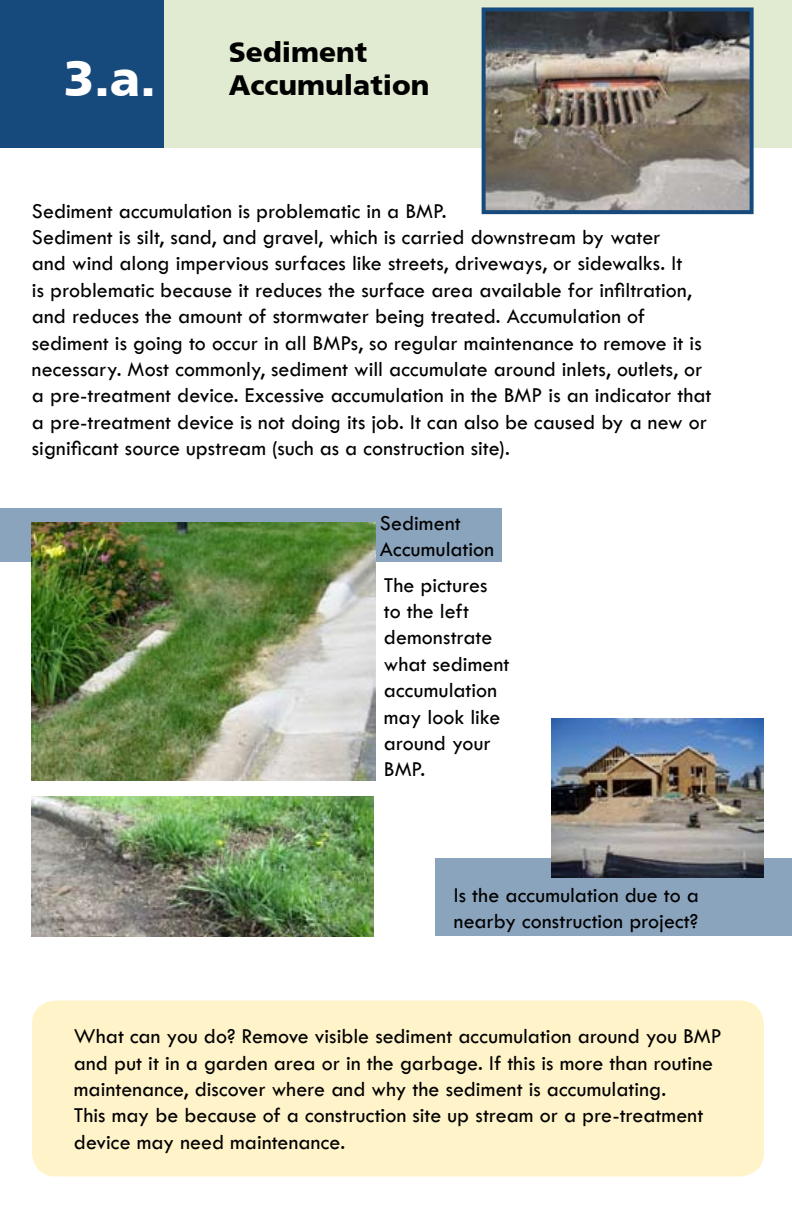
<style>
.page{position:relative;width:792px;height:1224px;background:#fff}
.page>*{position:absolute;margin:0;border:0;box-sizing:border-box;transform-origin:0 0}
.t1{font:900 50px "Frutiger";color:#fff}
.t2{font:900 28px/33.6px "Frutiger";color:#000}
.t3{font:22px/26.4px "Tw Cen";letter-spacing:.005em;color:#000}
</style>
<div class="page">
<div style="left:0;top:0;width:792px;height:147px;background:#e1ebd1"></div>
<div style="left:0;top:0;width:164px;height:147px;background:#174a7c"></div>
<img style="left:32px;top:796px;width:342px;height:140px">
<img style="left:487px;top:12px;width:262px;height:197px">
<div style="left:482px;top:7px;width:272px;height:207px;border:4px solid #174a7c"></div>
<div style="left:32px;top:1000px;width:732px;height:176px;background:#fff3c9;border-radius:24px"></div>
<div style="left:0;top:508px;width:502px;height:54px;background:#8ba4bd"></div>
<img style="left:32px;top:522px;width:344px;height:258px">
<div style="left:435px;top:858px;width:357px;height:78px;background:#8ba4bd"></div>
<img style="left:552px;top:718px;width:212px;height:160px">
<h1 class="t1" style="left:64px;top:48px;width:93px">3.a.</h1>
<p class="t2" style="left:229px;top:35px;width:202px">Sediment<br>Accumulation</p>
<p class="t3" style="left:32px;top:197px;width:681px">Sediment accumulation is problematic in a BMP.<br>Sediment is silt, sand, and gravel, which is carried downstream by water<br>and wind along impervious surfaces like streets, driveways, or sidewalks. It<br>is problematic because it reduces the surface area available for infiltration, and reduces the amount of stormwater being treated. Accumulation of sediment is going to occur in all BMPs, so regular maintenance to remove it is necessary. Most commonly, sediment will accumulate around inlets, outlets, or a pre-treatment device. Excessive accumulation in the BMP is an indicator that a pre-treatment device is not doing its job. It can also be caused by a new or significant source upstream (such as a construction site).</p>
<p class="t3" style="left:380px;top:510px;width:116px">Sediment<br>Accumulation</p>
<p class="t3" style="left:384px;top:571px;width:127px">The pictures to the left demonstrate what sediment accumulation may look like around your<br>BMP.</p>
<p class="t3" style="left:454px;top:881px;width:247px">Is the accumulation due to a nearby construction project?</p>
<p class="t3" style="left:74px;top:1023px;width:649px">What can you do? Remove visible sediment accumulation around you BMP and put it in a garden area or in the garbage. If this is more than routine maintenance, discover where and why the sediment is accumulating.<br>This may be because of a construction site up stream or a pre-treatment device may need maintenance.</p>
</div>
